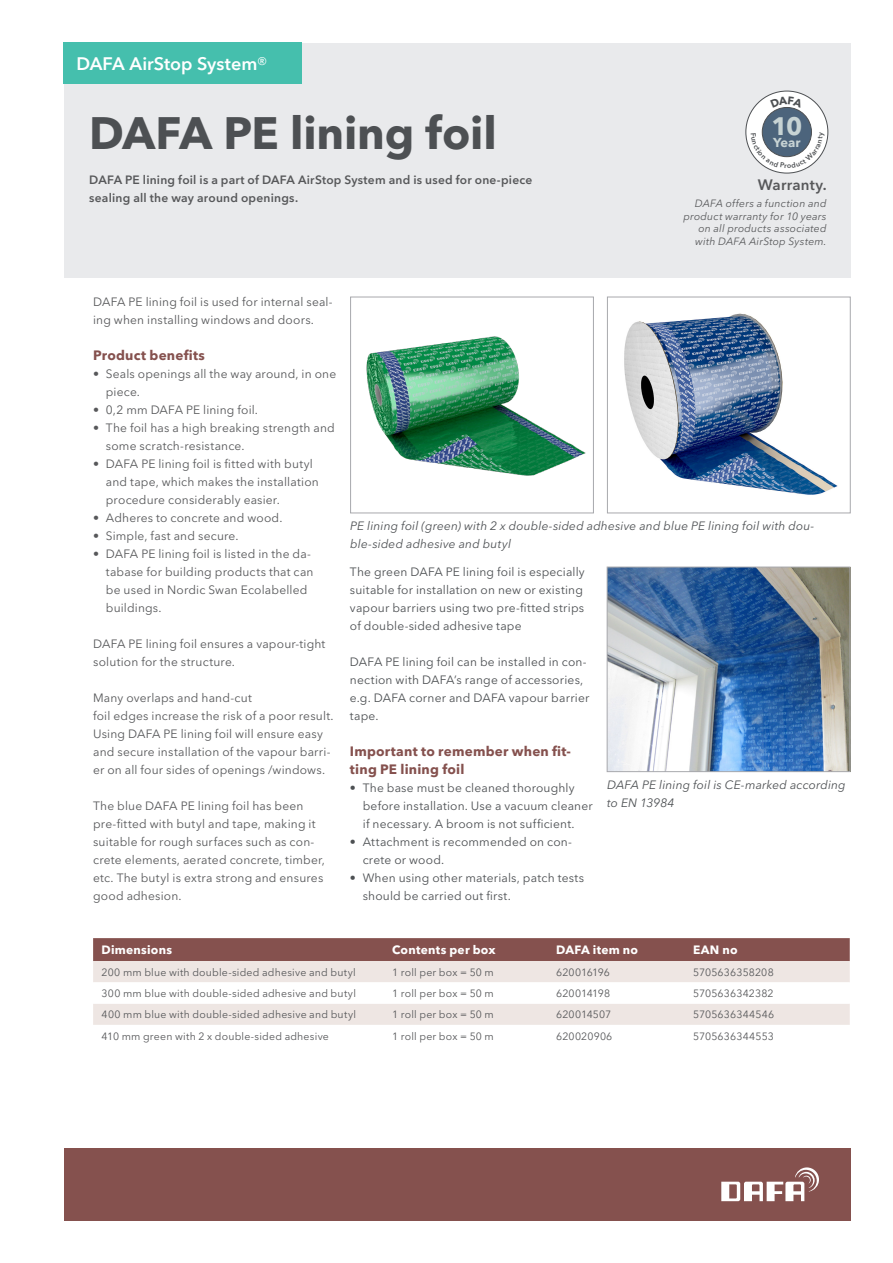
<style>
.page{position:relative;width:893px;height:1263px;background:#fff}
.page>*{position:absolute;margin:0;border:0;box-sizing:border-box;transform-origin:0 0}
.t1{font:700 45px "Avenir Next LT Pro";letter-spacing:-.005em;color:#4d5053}
.t2{font:700 25.05px "Avenir Next LT Pro";color:#c7d3d4}
.t3{font:600 18px "Avenir Next LT Pro";color:#fff}
.underrubrik{font:600 15px "Avenir Next LT Pro";letter-spacing:.01em;color:#57585a}
._2_Rubrik{font:700 13.5px/18px "Avenir Next LT Pro";letter-spacing:.015em;color:#85514e}
.t4{font:700 12.9px "Avenir Next LT Pro";color:#c7d3d4}
._2_Rubrik-2{font:12px/18px "Avenir Next LT Pro";letter-spacing:.015em;color:#57585a}
._2_Rubrik-3{font:12px/18px "Avenir Next LT Pro";letter-spacing:.015em;color:#4d5053}
.Billedtekst{font:italic 12px/18px "Avenir Next LT Pro";letter-spacing:.01em;color:#4d5053}
.t5{font:600 12px/18px "Avenir Next LT Pro";letter-spacing:.02em;color:#57585a}
.t6{font:700 12px "Avenir Next LT Pro";letter-spacing:.02em;color:#fff}
.Brødtekst{font:10.5px "Avenir Next LT Pro";letter-spacing:.02em;color:#57585a}
.underrubrik-2{font:italic 10.5px/12.6px "Avenir Next LT Pro";letter-spacing:.02em;color:#57585a;text-align:right}
.Brødtekst-2{font:10.5px "Avenir Next LT Pro";letter-spacing:-.01em;color:#57585a}
.Brødtekst-3{font:10.5px "Avenir Next LT Pro";letter-spacing:-.005em;color:#57585a}
.s1{font-weight:400}
</style>
<div class="page">
<div style="left:64px;top:43px;width:786px;height:234px;background:#e9eaec"></div>
<div style="left:64px;top:43px;width:238px;height:41px;background:#45bfad"></div>
<div style="left:64px;top:1148px;width:786px;height:72px;background:#85514e"></div>
<svg style="left:721px;top:1167px;width:98px;height:34px"></svg>
<img style="left:624px;top:313px;width:214px;height:182px">
<div style="left:607px;top:297px;width:243px;height:216px;border:1px solid #a8a9ad"></div>
<img style="left:366px;top:336px;width:220px;height:140px">
<div style="left:350px;top:297px;width:244px;height:216px;border:1px solid #a8a9ad"></div>
<img style="left:609px;top:569px;width:239px;height:201px">
<div style="left:607px;top:567px;width:243px;height:205px;border:1px solid #a8a9ad"></div>
<div style="left:93px;top:938px;width:757px;height:23px;background:#85514e"></div>
<div style="left:93px;top:961px;width:757px;height:21px;background:#eee6e3"></div>
<div style="left:93px;top:1004px;width:757px;height:21px;background:#eee6e3"></div>
<div style="left:746px;top:91px;width:82px;height:82px;background:#fff;border-radius:50%"></div>
<div style="left:745px;top:91px;width:83px;height:82px;border:1px solid #4d5053;border-radius:50%"></div>
<div style="left:762px;top:107px;width:49px;height:50px;background:#4c647c;border-radius:50%"></div>
<svg style="left:780px;top:107px;width:14px;height:1px"></svg>
<svg style="left:751px;top:132px;width:74px;height:36px"></svg>
<p class="t3" style="left:77px;top:53px;width:193px">DAFA AirStop System<span class="s1">®</span></p>
<p class="t1" style="left:89px;top:106px;width:409px">DAFA PE lining foil</p>
<p class="t5" style="left:89px;top:171px;width:445px">DAFA PE lining foil is a part of DAFA AirStop System and is used for one-piece sealing all the way around openings.</p>
<p class="t2" style="left:771px;top:111px;width:32px">10</p>
<p class="t4" style="left:773px;top:135px;width:29px">Year</p>
<p class="underrubrik" style="left:758px;top:176px;width:70px">Warranty.</p>
<p class="underrubrik-2" style="left:683px;top:197px;width:145px">DAFA offers a function and product warranty for 10 years on all products associated with DAFA AirStop System.</p>
<p class="_2_Rubrik-2" style="left:93px;top:293px;width:241px">DAFA PE lining foil is used for internal seal&shy;ing when installing windows and doors.</p>
<p class="_2_Rubrik" style="left:93px;top:346px;width:113px">Product benefits</p>
<p class="_2_Rubrik-2" style="left:106px;top:365px;width:232px;text-indent:-13px">• Seals openings all the way around, in one piece.</p>
<p class="_2_Rubrik-2" style="left:93px;top:401px;width:166px">• 0,2 mm DAFA PE lining foil.</p>
<p class="_2_Rubrik-2" style="left:106px;top:419px;width:230px;text-indent:-13px">• The foil has a high breaking strength and some scratch-resistance.</p>
<p class="_2_Rubrik-2" style="left:106px;top:455px;width:214px;text-indent:-13px">• DAFA PE lining foil is fitted with butyl and tape, which makes the installation procedure considerably easier.</p>
<p class="_2_Rubrik-2" style="left:93px;top:509px;width:191px">• Adheres to concrete and wood.</p>
<p class="_2_Rubrik-2" style="left:93px;top:527px;width:147px">• Simple, fast and secure.</p>
<p class="_2_Rubrik-2" style="left:106px;top:545px;width:209px;text-indent:-13px">• DAFA PE lining foil is listed in the da&shy;tabase for building products that can be used in Nordic Swan Ecolabelled buildings.</p>
<p class="_2_Rubrik-2" style="left:93px;top:635px;width:234px">DAFA PE lining foil ensures a vapour-tight solution for the structure.</p>
<p class="_2_Rubrik-2" style="left:93px;top:689px;width:160px">Many overlaps and hand-cut</p>
<p class="_2_Rubrik-2" style="left:93px;top:707px;width:242px">foil edges increase the risk of a poor result.<br>Using DAFA PE lining foil will ensure easy and secure installation of the vapour barri&shy;er on all four sides of openings /windows.</p>
<p class="_2_Rubrik-2" style="left:93px;top:797px;width:233px">The blue DAFA PE lining foil has been pre-fitted with butyl and tape, making it suitable for rough surfaces such as con&shy;crete elements, aerated concrete, timber, etc. The butyl is extra strong and ensures good adhesion.</p>
<p class="Billedtekst" style="left:350px;top:517px;width:466px">PE lining foil (green) with 2 x double-sided adhesive and blue PE lining foil with dou&shy;ble-sided adhesive and butyl</p>
<p class="_2_Rubrik-3" style="left:350px;top:563px;width:236px">The green DAFA PE lining foil is especially suitable for installation on new or existing vapour barriers using two pre-fitted strips of double-sided adhesive tape</p>
<p class="_2_Rubrik-3" style="left:350px;top:653px;width:241px">DAFA PE lining foil can be installed in con&shy;nection with DAFA’s range of accessories, e.g. DAFA corner and DAFA vapour barrier tape.</p>
<p class="_2_Rubrik" style="left:350px;top:742px;width:223px">Important to remember when fit&shy;ting PE lining foil</p>
<p class="_2_Rubrik-3" style="left:363px;top:779px;width:231px;text-indent:-13px">• The base must be cleaned thoroughly before installation. Use a vacuum cleaner if necessary. A broom is not sufficient.</p>
<p class="_2_Rubrik-3" style="left:363px;top:833px;width:211px;text-indent:-13px">• Attachment is recommended on con&shy;crete or wood.</p>
<p class="_2_Rubrik-3" style="left:363px;top:869px;width:223px;text-indent:-13px">• When using other materials, patch tests should be carried out first.</p>
<p class="Billedtekst" style="left:607px;top:775px;width:240px">DAFA PE lining foil is CE-marked according to EN 13984</p>
<p class="t6" style="left:102px;top:942px;width:72px">Dimensions</p>
<p class="t6" style="left:392px;top:942px;width:105px">Contents per box</p>
<p class="t6" style="left:556px;top:942px;width:83px">DAFA item no</p>
<p class="t6" style="left:693px;top:942px;width:46px">EAN no</p>
<p class="Brødtekst" style="left:102px;top:966px;width:256px">200 mm blue with double-sided adhesive and butyl</p>
<p class="Brødtekst" style="left:392px;top:966px;width:103px">1 roll per box = 50 m</p>
<p class="Brødtekst-2" style="left:556px;top:966px;width:55px">620016196</p>
<p class="Brødtekst" style="left:693px;top:966px;width:82px">5705636358208</p>
<p class="Brødtekst" style="left:102px;top:987px;width:256px">300 mm blue with double-sided adhesive and butyl</p>
<p class="Brødtekst" style="left:392px;top:987px;width:103px">1 roll per box = 50 m</p>
<p class="Brødtekst-3" style="left:556px;top:987px;width:55px">620014198</p>
<p class="Brødtekst" style="left:693px;top:987px;width:82px">5705636342382</p>
<p class="Brødtekst" style="left:102px;top:1008px;width:256px">400 mm blue with double-sided adhesive and butyl</p>
<p class="Brødtekst" style="left:392px;top:1008px;width:103px">1 roll per box = 50 m</p>
<p class="Brødtekst" style="left:556px;top:1008px;width:56px">620014507</p>
<p class="Brødtekst" style="left:693px;top:1008px;width:83px">5705636344546</p>
<p class="Brødtekst" style="left:102px;top:1029px;width:229px">410 mm green with 2 x double-sided adhesive</p>
<p class="Brødtekst" style="left:392px;top:1029px;width:103px">1 roll per box = 50 m</p>
<p class="Brødtekst" style="left:556px;top:1029px;width:58px">620020906</p>
<p class="Brødtekst" style="left:693px;top:1029px;width:82px">5705636344553</p>
</div>
